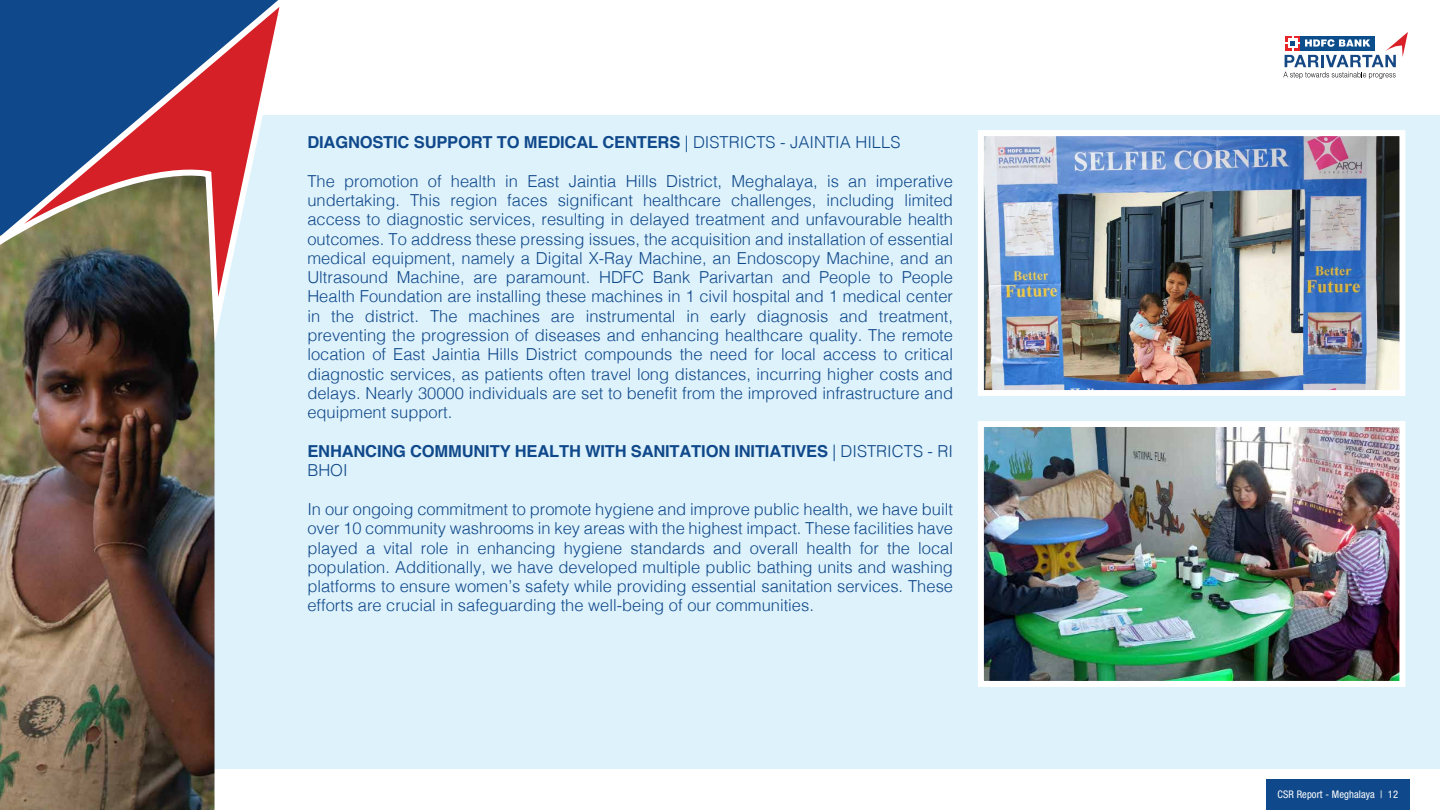
<style>
.page{position:relative;width:1440px;height:810px;background:#fff}
.page>*{position:absolute;margin:0;border:0;box-sizing:border-box;transform-origin:0 0}
.t1{font:300 16.5px/19.3px "Helvetica";color:#10498b;text-align:justify}
.t2{font:700 16.5px/19.4px "Helvetica";letter-spacing:-.01em;color:#10498b}
.t3{font:condensed 10.5px "Helvetica Neue LT Std";letter-spacing:.01em;color:#fff}
.s1{font-weight:300}
</style>
<div class="page">
<div style="left:198px;top:115px;width:1242px;height:654px;background:#def2fb"></div>
<img style="left:0;top:327px;width:218px;height:483px">
<svg style="left:0;top:0;width:280px;height:327px;background:#6e6377"></svg>
<svg style="left:1283px;top:32px;width:125px;height:47px"></svg>
<div style="left:1266px;top:779px;width:143px;height:31px;background:#10498b"></div>
<img style="left:985px;top:137px;width:413px;height:252px">
<div style="left:978px;top:130px;width:427px;height:266px;border:6px solid #fff"></div>
<img style="left:985px;top:428px;width:413px;height:252px">
<div style="left:978px;top:421px;width:427px;height:266px;border:6px solid #fff"></div>
<p class="t2" style="left:307px;top:134px;width:595px">DIAGNOSTIC SUPPORT TO MEDICAL CENTERS <span class="s1">| DISTRICTS - JAINTIA HILLS</span></p>
<p class="t1" style="left:307px;top:170px;width:647px">The promotion of health in East Jaintia Hills District, Meghalaya, is an imperative undertaking. This region faces significant healthcare challenges, including limited access to diagnostic services, resulting in delayed treatment and unfavourable health outcomes. To address these pressing issues, the acquisition and installation of essential medical equipment, namely a Digital X-Ray Machine, an Endoscopy Machine, and an Ultrasound Machine, are paramount. HDFC Bank Parivartan and People to People Health Foundation are installing these machines in 1 civil hospital and 1 medical center in the district. The machines are instrumental in early diagnosis and treatment, preventing the progression of diseases and enhancing healthcare quality. The remote location of East Jaintia Hills District compounds the need for local access to critical diagnostic services, as patients often travel long distances, incurring higher costs and delays. Nearly 30000 individuals are set to benefit from the improved infrastructure and equipment support.</p>
<p class="t2" style="left:307px;top:443px;width:647px">ENHANCING COMMUNITY HEALTH WITH SANITATION INITIATIVES <span class="s1">| DISTRICTS - RI<br>BHOI</span></p>
<p class="t1" style="left:307px;top:498px;width:647px">In our ongoing commitment to promote hygiene and improve public health, we have built over 10 community washrooms in key areas with the highest impact. These facilities have played a vital role in enhancing hygiene standards and overall health for the local population. Additionally, we have developed multiple public bathing units and washing platforms to ensure women’s safety while providing essential sanitation services. These efforts are crucial in safeguarding the well-being of our communities.</p>
<p class="t3" style="left:1278px;top:788px;width:122px">CSR Report - Meghalaya | 12</p>
</div>
